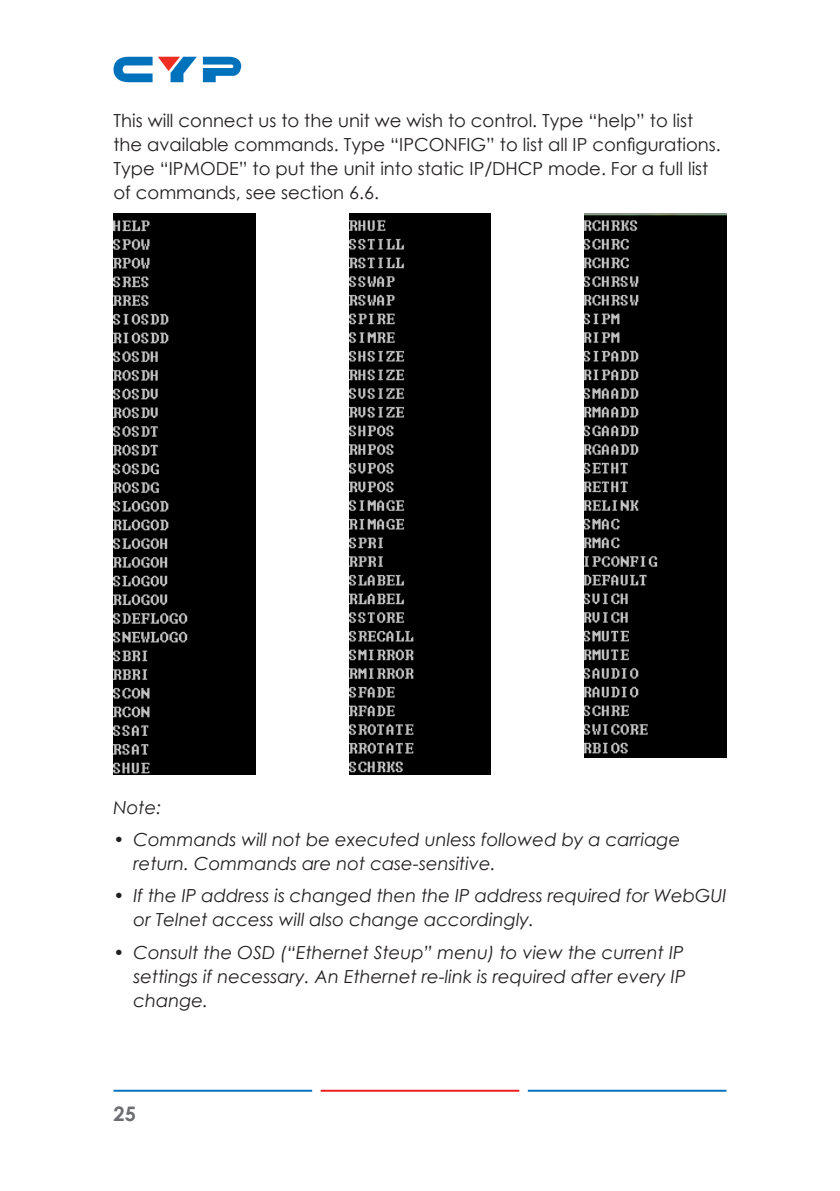
<style>
.page{position:relative;width:840px;height:1191px;background:#fff}
.page>*{position:absolute;margin:0;border:0;box-sizing:border-box;transform-origin:0 0}
.t1{font:700 20px "Century Gothic";color:#6c6d70}
.Paragraph_-_Note_Ita{font:italic 18px/24px "Century Gothic";color:#231f20}
.Paragraph{font:18px/24px "Century Gothic";color:#231f20}
</style>
<div class="page">
<hr style="left:113px;top:1089px;width:199px;height:2px;background:#0073bd">
<hr style="left:527px;top:1089px;width:199px;height:2px;background:#0072bc">
<hr style="left:320px;top:1089px;width:199px;height:2px;background:#ee1d23">
<svg style="left:203px;top:56px;width:38px;height:26px"></svg>
<svg style="left:158px;top:57px;width:39px;height:25px"></svg>
<svg style="left:113px;top:56px;width:39px;height:26px"></svg>
<img style="left:113px;top:213px;width:142px;height:562px">
<img style="left:349px;top:213px;width:141px;height:562px">
<img style="left:584px;top:213px;width:142px;height:545px">
<p class="Paragraph" style="left:113px;top:108px;width:608px">This will connect us to the unit we wish to control. Type “help” to list the available commands. Type “IPCONFIG” to list all IP configurations.<br>Type “IPMODE” to put the unit into static IP/DHCP mode. For a full list of commands, see section 6.6.</p>
<p class="Paragraph_-_Note_Ita" style="left:113px;top:795px;width:49px">Note:</p>
<p class="Paragraph_-_Note_Ita" style="left:133px;top:827px;width:548px;text-indent:-20px">• Commands will not be executed unless followed by a carriage return. Commands are not case-sensitive.</p>
<p class="Paragraph_-_Note_Ita" style="left:133px;top:883px;width:594px;text-indent:-20px">• If the IP address is changed then the IP address required for WebGUI or Telnet access will also change accordingly.</p>
<p class="Paragraph_-_Note_Ita" style="left:133px;top:939px;width:553px;text-align:justify;text-indent:-20px">• Consult the OSD (“Ethernet Steup” menu) to view the current IP settings if necessary. An Ethernet re-link is required after every IP change.</p>
<p class="t1" style="left:113px;top:1098px;width:24px">25</p>
</div>
